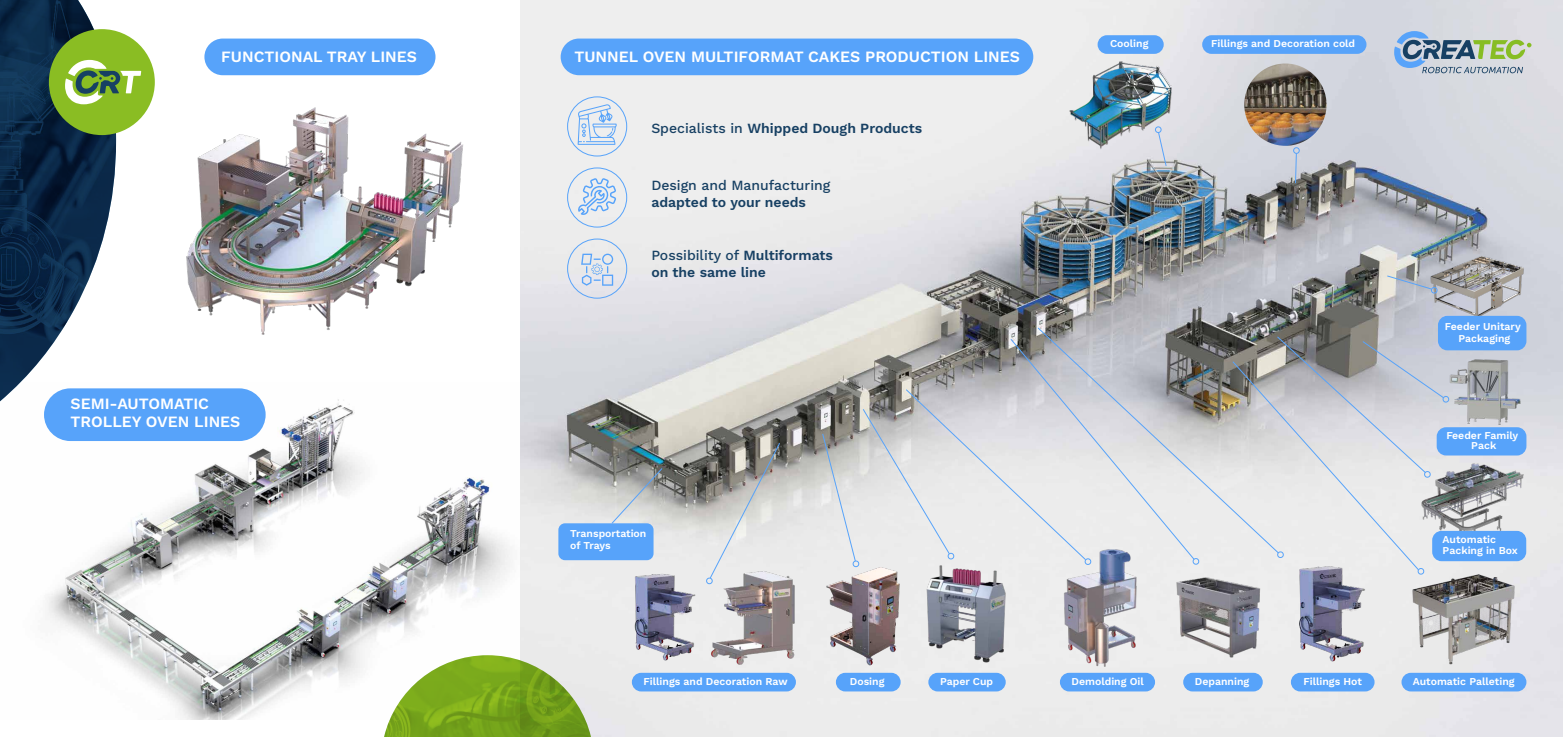
<style>
.page{position:relative;width:1563px;height:737px;background:#fff}
.page>*{position:absolute;margin:0;border:0;box-sizing:border-box;transform-origin:0 0}
.t1{font:600 15.75px/17.5px "Work Sans";color:#fff}
.t2{font:600 14px/17.5px "Work Sans";color:#174063}
.t3{font:500 14px "Work Sans";color:#174063}
.t4{font:600 10.5px/11.4px "Work Sans";color:#fff}
.s1{font-weight:500}
</style>
<div class="page">
<img style="left:0;top:383px;width:521px;height:336px">
<img style="left:521px;top:0;width:1042px;height:737px">
<svg style="left:0;top:0;width:116px;height:401px"></svg>
<svg style="left:1394px;top:31px;width:137px;height:42px;background:#a5b8bb"></svg>
<div style="left:49px;top:29px;width:106px;height:106px;background:#8abd23;border-radius:50%"></div>
<svg style="left:65px;top:60px;width:76px;height:44px"></svg>
<img style="left:186px;top:63px;width:277px;height:272px">
<div style="left:204px;top:39px;width:231px;height:36px;background:#57a3fa;border-radius:18px"></div>
<div style="left:561px;top:39px;width:472px;height:36px;background:#57a3fa;border-radius:18px"></div>
<div style="left:44px;top:388px;width:222px;height:53px;background:#57a3fa;border-radius:26px"></div>
<div style="left:558px;top:523px;width:95px;height:37px;background:#57a3fa;border-radius:7px"></div>
<div style="left:632px;top:673px;width:164px;height:18px;background:#57a3fa;border-radius:9px"></div>
<div style="left:928px;top:673px;width:77px;height:18px;background:#57a3fa;border-radius:9px"></div>
<div style="left:1060px;top:673px;width:95px;height:18px;background:#57a3fa;border-radius:9px"></div>
<div style="left:1183px;top:673px;width:79px;height:18px;background:#57a3fa;border-radius:9px"></div>
<div style="left:1291px;top:673px;width:83px;height:18px;background:#57a3fa;border-radius:9px"></div>
<div style="left:1401px;top:673px;width:125px;height:18px;background:#57a3fa;border-radius:9px"></div>
<div style="left:836px;top:673px;width:64px;height:18px;background:#57a3fa;border-radius:9px"></div>
<img style="left:917px;top:567px;width:100px;height:96px">
<img style="left:1042px;top:567px;width:119px;height:101px">
<img style="left:815px;top:565px;width:96px;height:101px">
<img style="left:1421px;top:249px;width:110px;height:76px">
<img style="left:1449px;top:450px;width:84px;height:97px">
<img style="left:1404px;top:564px;width:117px;height:108px">
<svg style="left:611px;top:467px;width:52px;height:57px;background:#b9bcbc"></svg>
<img style="left:1037px;top:327px;width:242px;height:227px">
<img style="left:706px;top:567px;width:101px;height:105px">
<img style="left:632px;top:570px;width:66px;height:91px">
<img style="left:1295px;top:575px;width:72px;height:86px">
<img style="left:1171px;top:569px;width:96px;height:92px">
<img style="left:1449px;top:358px;width:72px;height:67px">
<div style="left:1432px;top:531px;width:94px;height:30px;background:#57a3fa;border-radius:9px"></div>
<div style="left:1438px;top:316px;width:88px;height:34px;background:#57a3fa;border-radius:9px"></div>
<div style="left:1436px;top:427px;width:90px;height:28px;background:#57a3fa;border-radius:9px"></div>
<div style="left:567px;top:96px;width:60px;height:60px;border:1px solid #57a3fa;border-radius:50%"></div>
<svg style="left:577px;top:104px;width:40px;height:41px;background:#c6daf0"></svg>
<div style="left:567px;top:167px;width:60px;height:60px;border:1px solid #57a3fa;border-radius:50%"></div>
<svg style="left:578px;top:178px;width:38px;height:37px"></svg>
<div style="left:567px;top:238px;width:60px;height:60px;border:1px solid #57a3fa;border-radius:50%"></div>
<svg style="left:581px;top:254px;width:32px;height:32px"></svg>
<img style="left:1063px;top:54px;width:116px;height:101px">
<div style="left:1097px;top:35px;width:66px;height:19px;background:#57a3fa;border-radius:9px"></div>
<div style="left:1202px;top:35px;width:164px;height:19px;background:#57a3fa;border-radius:9px"></div>
<svg style="left:1157px;top:131px;width:10px;height:36px"></svg>
<img style="left:1244px;top:63px;width:82px;height:83px;border-radius:41px">
<div style="left:1155px;top:126px;width:6px;height:7px;border:1px solid #57a3fa;border-radius:50%"></div>
<div style="left:1293px;top:147px;width:6px;height:7px;border:1px solid #57a3fa;border-radius:50%"></div>
<svg style="left:1295px;top:153px;width:2px;height:31px"></svg>
<svg style="left:1386px;top:275px;width:51px;height:18px"></svg>
<svg style="left:1232px;top:336px;width:217px;height:239px;background:#cdd0d4"></svg>
<svg style="left:822px;top:338px;width:377px;height:229px;background:#cecfd2"></svg>
<svg style="left:706px;top:442px;width:74px;height:142px;background:#bdbdbc"></svg>
<svg style="left:384px;top:655px;width:207px;height:82px;background:#97b853"></svg>
<h1 class="t1" style="left:221px;top:47px;width:197px">FUNCTIONAL TRAY LINES</h1>
<h1 class="t1" style="left:71px;top:394px;width:171px">SEMI-AUTOMATIC<br>TROLLEY OVEN LINES</h1>
<h1 class="t1" style="left:574px;top:47px;width:447px">TUNNEL OVEN MULTIFORMAT CAKES PRODUCTION LINES</h1>
<h2 class="t2" style="left:651px;top:118px;width:272px"><span class="s1">Specialists in</span> Whipped Dough Products</h2>
<h2 class="t3" style="left:651px;top:174px;width:181px">Design and Manufacturing</h2>
<h2 class="t2" style="left:651px;top:193px;width:156px">adapted to your needs</h2>
<h2 class="t2" style="left:651px;top:246px;width:183px"><span class="s1">Possibility of</span> Multiformats on the same line</h2>
<p class="t4" style="left:570px;top:526px;width:78px;line-height:12.2px">Transportation of Trays</p>
<p class="t4" style="left:1110px;top:37px;width:40px">Cooling</p>
<p class="t4" style="left:1211px;top:37px;width:146px">Fillings and Decoration cold</p>
<p class="t4" style="left:1445px;top:320px;width:77px;text-align:center">Feeder Unitary<br>Packaging</p>
<p class="t4" style="left:1446px;top:430px;width:73px;line-height:9.7px;text-align:center">Feeder Family<br>Pack</p>
<p class="t4" style="left:1442px;top:533px;width:77px">Automatic<br>Packing in Box</p>
<p class="t4" style="left:643px;top:675px;width:146px">Fillings and Decoration Raw</p>
<p class="t4" style="left:850px;top:675px;width:36px">Dosing</p>
<p class="t4" style="left:940px;top:675px;width:55px">Paper Cup</p>
<p class="t4" style="left:1071px;top:675px;width:74px">Demolding Oil</p>
<p class="t4" style="left:1195px;top:675px;width:56px">Depanning</p>
<p class="t4" style="left:1303px;top:675px;width:60px">Fillings Hot</p>
<p class="t4" style="left:1412px;top:675px;width:103px">Automatic Palleting</p>
</div>
